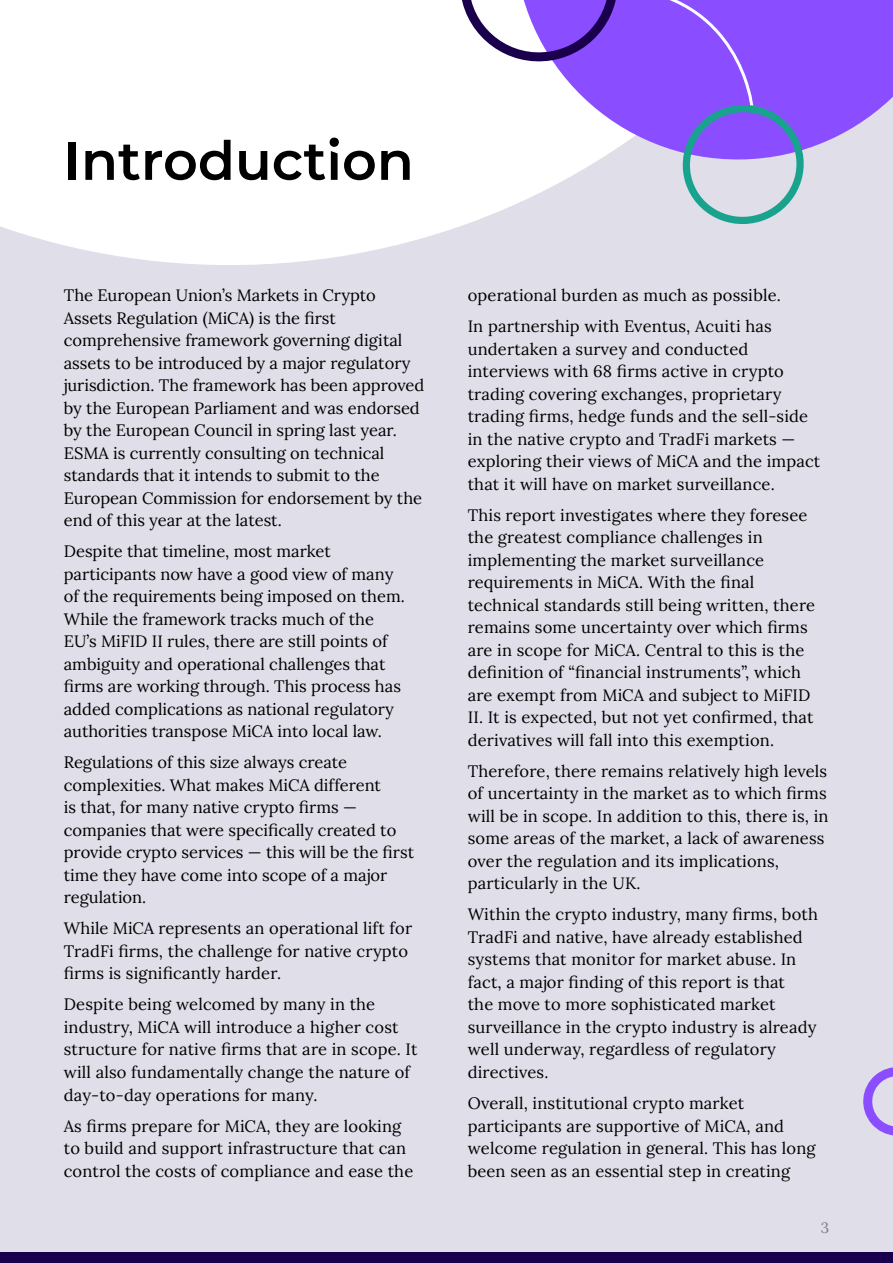
<style>
.page{position:relative;width:893px;height:1263px;background:#e0dee8}
.page>*{position:absolute;margin:0;border:0;box-sizing:border-box;transform-origin:0 0}
.t1{font:54px "Acuiti Montserrat";color:#000}
.t2{font:16.5px/22.5px "Lora";letter-spacing:.01em;color:#000}
.t3{font:15px "Lora";color:#7d7a87}
</style>
<div class="page">
<div style="left:0;top:0;width:459px;height:265px;background:#fff"></div>
<svg style="left:807px;top:0;width:86px;height:149px;background:#9662fb"></svg>
<svg style="left:459px;top:0;width:348px;height:227px"></svg>
<svg style="left:863px;top:1067px;width:30px;height:69px"></svg>
<div style="left:0;top:1252px;width:893px;height:11px;background:#1a004c"></div>
<h1 class="t1" style="left:64px;top:122px;width:352px">Introduction</h1>
<p class="t2" style="left:64px;top:283px;width:362px">The European Union’s Markets in Crypto Assets Regulation (MiCA) is the first comprehensive framework governing digital assets to be introduced by a major regulatory jurisdiction. The framework has been approved by the European Parliament and was endorsed by the European Council in spring last year.<br>ESMA is currently consulting on technical standards that it intends to submit to the European Commission for endorsement by the end of this year at the latest.</p>
<p class="t2" style="left:64px;top:539px;width:343px">Despite that timeline, most market participants now have a good view of many of the requirements being imposed on them.<br>While the framework tracks much of the EU’s MiFID II rules, there are still points of ambiguity and operational challenges that firms are working through. This process has added complications as national regulatory authorities transpose MiCA into local law.</p>
<p class="t2" style="left:64px;top:750px;width:352px">Regulations of this size always create complexities. What makes MiCA different<br>is that, for many native crypto firms — companies that were specifically created to provide crypto services — this will be the first time they have come into scope of a major regulation.</p>
<p class="t2" style="left:64px;top:916px;width:350px">While MiCA represents an operational lift for<br>TradFi firms, the challenge for native crypto firms is significantly harder.</p>
<p class="t2" style="left:64px;top:992px;width:355px">Despite being welcomed by many in the industry, MiCA will introduce a higher cost structure for native firms that are in scope. It will also fundamentally change the nature of day-to-day operations for many.</p>
<p class="t2" style="left:64px;top:1113px;width:351px">As firms prepare for MiCA, they are looking to build and support infrastructure that can control the costs of compliance and ease the</p>
<p class="t2" style="left:468px;top:279px;width:315px;line-height:31px">operational burden as much as possible.<br>In partnership with Eventus, Acuiti has</p>
<p class="t2" style="left:468px;top:336px;width:354px">undertaken a survey and conducted interviews with 68 firms active in crypto trading covering exchanges, proprietary trading firms, hedge funds and the sell-side in the native crypto and TradFi markets — exploring their views of MiCA and the impact that it will have on market surveillance.</p>
<p class="t2" style="left:468px;top:503px;width:349px">This report investigates where they foresee the greatest compliance challenges in implementing the market surveillance requirements in MiCA. With the final technical standards still being written, there remains some uncertainty over which firms are in scope for MiCA. Central to this is the definition of “financial instruments”, which are exempt from MiCA and subject to MiFID II. It is expected, but not yet confirmed, that derivatives will fall into this exemption.</p>
<p class="t2" style="left:468px;top:759px;width:362px">Therefore, there remains relatively high levels of uncertainty in the market as to which firms will be in scope. In addition to this, there is, in some areas of the market, a lack of awareness over the regulation and its implications, particularly in the UK.</p>
<p class="t2" style="left:468px;top:902px;width:352px">Within the crypto industry, many firms, both TradFi and native, have already established systems that monitor for market abuse. In fact, a major finding of this report is that<br>the move to more sophisticated market surveillance in the crypto industry is already well underway, regardless of regulatory directives.</p>
<p class="t2" style="left:468px;top:1091px;width:349px">Overall, institutional crypto market participants are supportive of MiCA, and welcome regulation in general. This has long been seen as an essential step in creating</p>
<p class="t3" style="left:821px;top:1216px;width:10px">3</p>
</div>
